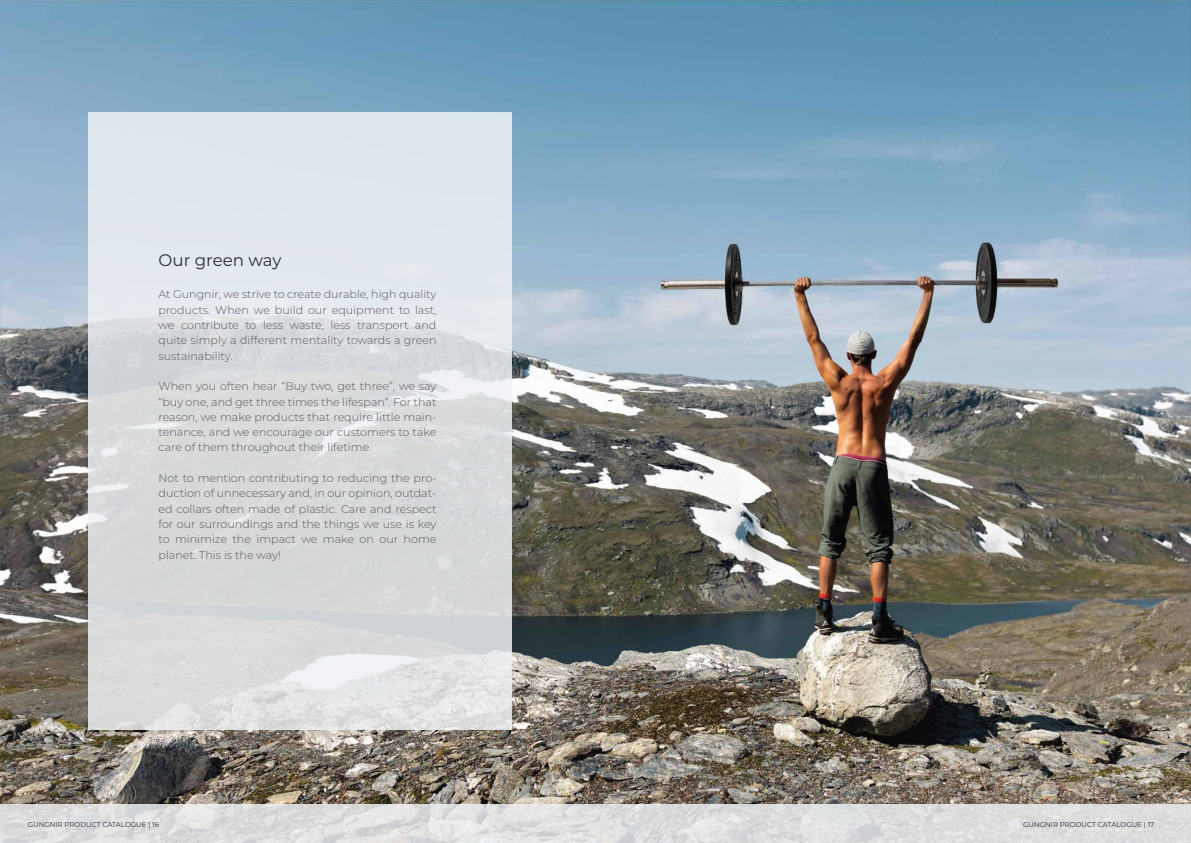
<style>
.page{position:relative;width:1191px;height:843px;background:#fff}
.page>*{position:absolute;margin:0;border:0;box-sizing:border-box;transform-origin:0 0}
.t1{font:16.7px "Montserrat";color:#2b2c35}
.t2{font:300 11.1px/15.3px "Montserrat";color:#58595b;text-align:justify}
.t3{font:7px "Montserrat";color:#2b2c35}
</style>
<div class="page">
<img style="left:0;top:0;width:1191px;height:804px">
<svg style="left:88px;top:112px;width:423px;height:617px;fill:#dbddde"></svg>
<svg style="left:0;top:804px;width:1191px;height:38px;fill:#dddedf"></svg>
<h1 class="t1" style="left:158px;top:249px;width:125px">Our green way</h1>
<p class="t2" style="left:158px;top:286px;width:279px">At Gungnir, we strive to create durable, high quality products. When we build our equipment to last, we contribute to less waste, less transport and quite simply a different mentality towards a green sustainability.</p>
<p class="t2" style="left:158px;top:378px;width:279px">When you often hear “Buy two, get three”, we say “buy one, and get three times the lifespan”. For that reason, we make products that require little main&shy;tenance, and we encourage our customers to take care of them throughout their lifetime.</p>
<p class="t2" style="left:158px;top:470px;width:279px">Not to mention contributing to reducing the pro&shy;duction of unnecessary and, in our opinion, outdat&shy;ed collars often made of plastic. Care and respect for our surroundings and the things we use is key to minimize the impact we make on our home planet. This is the way!</p>
<p class="t3" style="left:28px;top:819px;width:133px">GUNGNIR PRODUCT CATALOGUE | 16</p>
<p class="t3" style="left:1023px;top:819px;width:133px">GUNGNIR PRODUCT CATALOGUE | 17</p>
</div>
